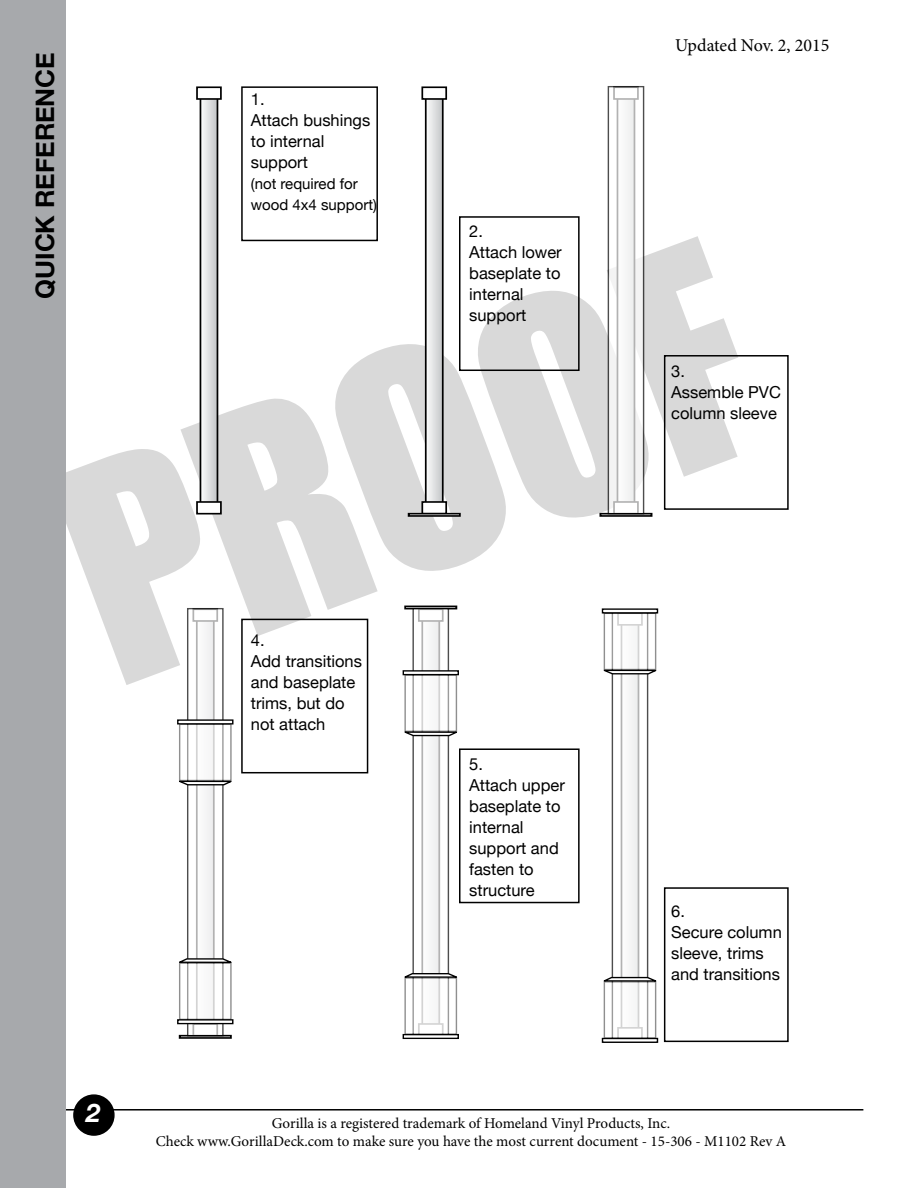
<style>
.page{position:relative;width:918px;height:1188px;background:#fff}
.page>*{position:absolute;margin:0;border:0;box-sizing:border-box;transform-origin:0 0}
.t1{font:279px "Impact";color:#000}
.t2{font:700 25.5px "Helvetica Neue";color:#000}
.t3{font:italic 700 25.5px "Helvetica Neue";color:#fff}
.t4{font:18px "Minion Pro";color:#000}
.t5{font:16.5px/21px "Helvetica Neue";color:#000}
.t6{font:15px/18px "Minion Pro";color:#000;text-align:center}
.t7{font:15px/21px "Helvetica Neue";color:#000}
</style>
<div class="page">
<div style="left:74px;top:1095px;width:40px;height:40px;background:#000;border-radius:50%"></div>
<div style="left:73px;top:1094px;width:42px;height:42px;border:2px solid #000;border-radius:50%"></div>
<hr style="left:66px;top:1109px;width:797px;height:2px;background:#000">
<div style="left:0;top:0;width:66px;height:1188px;background:#a7a9ac"></div>
<svg style="left:203px;top:100px;width:12px;height:401px"></svg>
<div style="left:200px;top:89px;width:18px;height:422px;border:2px solid #000"></div>
<div style="left:197px;top:87px;width:24px;height:12px;background:#fff"></div>
<div style="left:196px;top:86px;width:26px;height:14px;border:2px solid #000"></div>
<div style="left:197px;top:502px;width:24px;height:12px;background:#fff"></div>
<div style="left:196px;top:501px;width:26px;height:14px;border:2px solid #000"></div>
<svg style="left:428px;top:100px;width:13px;height:401px"></svg>
<div style="left:425px;top:89px;width:19px;height:422px;border:2px solid #000"></div>
<div style="left:422px;top:87px;width:24px;height:12px;background:#fff"></div>
<div style="left:421px;top:86px;width:26px;height:14px;border:2px solid #000"></div>
<div style="left:422px;top:502px;width:24px;height:12px;background:#fff"></div>
<div style="left:421px;top:501px;width:26px;height:14px;border:2px solid #000"></div>
<div style="left:408px;top:513px;width:53px;height:4px;border:2px solid #000"></div>
<div style="left:600px;top:513px;width:52px;height:4px;border:2px solid #000"></div>
<svg style="left:613px;top:88px;width:26px;height:424px;fill:#f5f6f6"></svg>
<div style="left:179px;top:1035px;width:53px;height:4px;border:2px solid #000"></div>
<svg style="left:189px;top:610px;width:33px;height:424px"></svg>
<svg style="left:187px;top:965px;width:37px;height:53px"></svg>
<hr style="left:178px;top:1020px;width:55px;height:4px;background:#fff">
<div style="left:177px;top:1019px;width:56px;height:5px;border:1px solid #000"></div>
<svg style="left:179px;top:958px;width:53px;height:6px"></svg>
<svg style="left:187px;top:726px;width:37px;height:53px"></svg>
<hr style="left:178px;top:720px;width:55px;height:4px;background:#fff">
<div style="left:177px;top:719px;width:56px;height:6px;border:1px solid #000"></div>
<svg style="left:179px;top:780px;width:53px;height:6px"></svg>
<div style="left:404px;top:606px;width:53px;height:3px;border:2px solid #000"></div>
<svg style="left:412px;top:979px;width:38px;height:54px"></svg>
<div style="left:403px;top:1034px;width:56px;height:5px;border:1px solid #000"></div>
<svg style="left:404px;top:972px;width:54px;height:7px"></svg>
<svg style="left:412px;top:676px;width:38px;height:54px"></svg>
<div style="left:403px;top:670px;width:56px;height:5px;border:1px solid #000"></div>
<svg style="left:404px;top:730px;width:54px;height:7px"></svg>
<svg style="left:620px;top:675px;width:20px;height:301px;fill:#f2f2f2"></svg>
<svg style="left:611px;top:983px;width:38px;height:54px"></svg>
<div style="left:602px;top:1038px;width:56px;height:5px;border:1px solid #000"></div>
<svg style="left:603px;top:976px;width:54px;height:7px"></svg>
<svg style="left:611px;top:615px;width:38px;height:53px"></svg>
<div style="left:602px;top:608px;width:56px;height:6px;border:1px solid #000"></div>
<svg style="left:603px;top:669px;width:54px;height:6px"></svg>
<div style="left:241px;top:86px;width:137px;height:155px;border:2px solid #000"></div>
<div style="left:241px;top:619px;width:127px;height:154px;border:2px solid #000"></div>
<div style="left:459px;top:216px;width:121px;height:155px;border:2px solid #000"></div>
<div style="left:459px;top:748px;width:121px;height:155px;border:2px solid #000"></div>
<div style="left:664px;top:355px;width:125px;height:155px;border:2px solid #000"></div>
<div style="left:664px;top:887px;width:125px;height:155px;border:2px solid #000"></div>
<p class="t4" style="left:675px;top:33px;width:156px">Updated Nov. 2, 2015</p>
<h2 class="t2" style="left:25px;top:299px;width:248px;rotate:-90deg">QUICK REFERENCE</h2>
<p class="t5" style="left:251px;top:90px;width:121px">1.<br>Attach bushings to internal support</p>
<p class="t7" style="left:251px;top:174px;width:128px">(not required for wood 4x4 support)</p>
<p class="t5" style="left:469px;top:222px;width:94px">2.<br>Attach lower baseplate to internal support</p>
<h1 class="t1" style="left:0;top:387px;width:708px;rotate:-21deg">PROOF</h1>
<p class="t5" style="left:671px;top:361px;width:111px">3.<br>Assemble PVC column sleeve</p>
<p class="t5" style="left:251px;top:630px;width:113px">4.<br>Add transitions and baseplate trims, but do not attach</p>
<h2 class="t3" style="left:86px;top:1093px;width:16px">2</h2>
<p class="t5" style="left:469px;top:755px;width:97px">5.<br>Attach upper baseplate to internal support and fasten to structure</p>
<p class="t5" style="left:671px;top:902px;width:112px">6.<br>Secure column sleeve, trims and transitions</p>
<p class="t6" style="left:156px;top:1114px;width:632px">Gorilla is a registered trademark of Homeland Vinyl Products, Inc.<br>Check www.GorillaDeck.com to make sure you have the most current document - 15-306 - M1102 Rev A</p>
</div>
